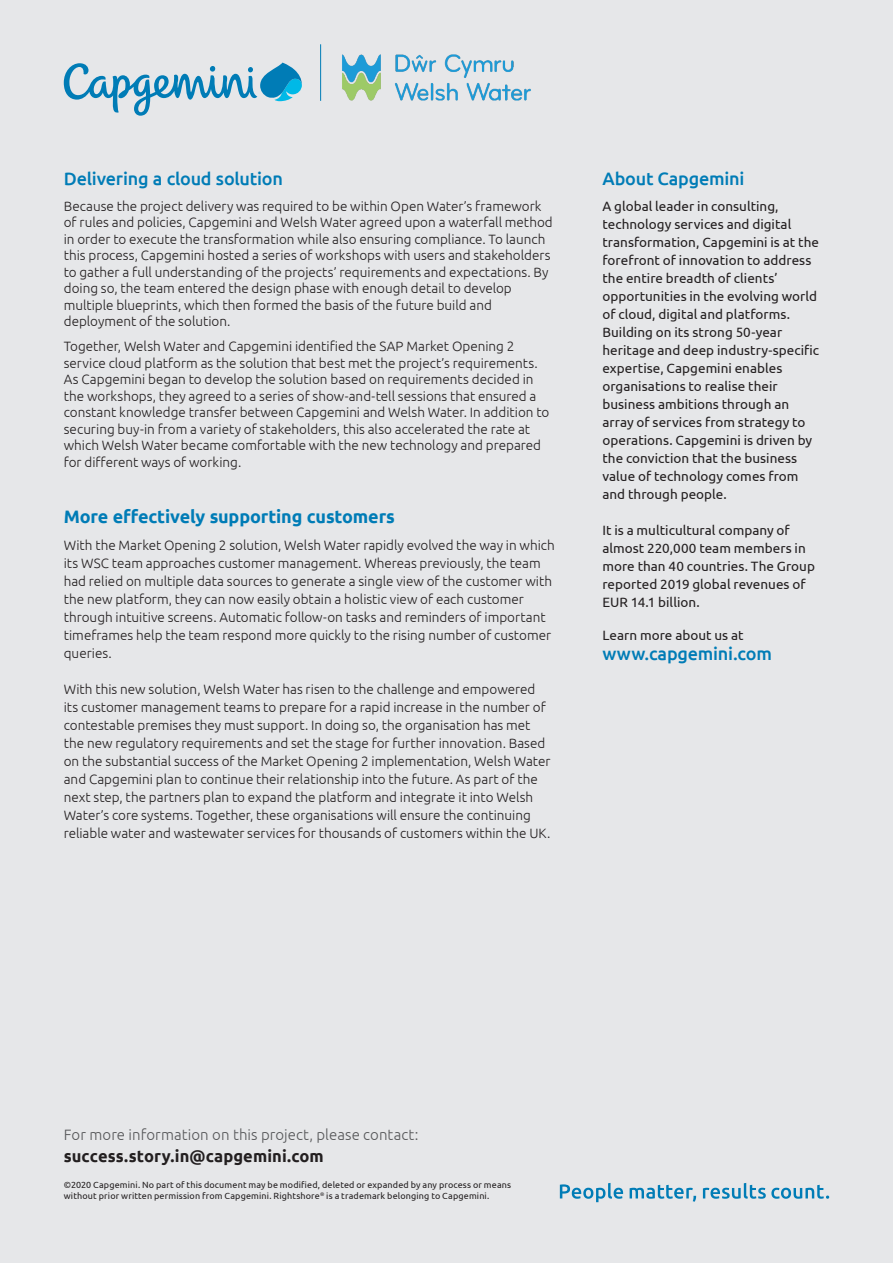
<style>
.page{position:relative;width:893px;height:1263px;background:#e6e7e9}
.page>*{position:absolute;margin:0;border:0;box-sizing:border-box;transform-origin:0 0}
.t1{font:500 18px "Ubuntu";letter-spacing:-.01em;color:#007cb6}
.t2{font:700 18px "Ubuntu";letter-spacing:-.01em;color:#007cb6}
.t3{font:700 16.5px "Ubuntu";letter-spacing:.005em;color:#231f20}
.t4{font:300 15px "Ubuntu";letter-spacing:.005em;color:#57585a}
.t5{font:300 13.5px/16.5px "Ubuntu";color:#231f20}
.t6{font:13.5px/18px "Ubuntu";letter-spacing:.005em;color:#231f20}
.t7{font:9px/10.8px "Ubuntu";letter-spacing:.015em;color:#231f20}
</style>
<div class="page">
<svg style="left:560px;top:1183px;width:63px;height:19px"></svg>
<svg style="left:630px;top:1185px;width:66px;height:17px"></svg>
<svg style="left:703px;top:1183px;width:126px;height:16px"></svg>
<svg style="left:64px;top:63px;width:238px;height:53px"></svg>
<img style="left:342px;top:54px;width:189px;height:47px">
<hr style="left:320px;top:44px;width:1px;height:57px;background:#007cb6">
<h1 class="t1" style="left:64px;top:167px;width:221px">Delivering a cloud solution</h1>
<p class="t5" style="left:64px;top:197px;width:491px">Because the project delivery was required to be within Open Water’s framework of rules and policies, Capgemini and Welsh Water agreed upon a waterfall method in order to execute the transformation while also ensuring compliance. To launch this process, Capgemini hosted a series of workshops with users and stakeholders to gather a full understanding of the projects’ requirements and expectations. By doing so, the team entered the design phase with enough detail to develop multiple blueprints, which then formed the basis of the future build and deployment of the solution.</p>
<p class="t5" style="left:64px;top:338px;width:487px">Together, Welsh Water and Capgemini identified the SAP Market Opening 2 service cloud platform as the solution that best met the project’s requirements.<br>As Capgemini began to develop the solution based on requirements decided in the workshops, they agreed to a series of show-and-tell sessions that ensured a constant knowledge transfer between Capgemini and Welsh Water. In addition to securing buy-in from a variety of stakeholders, this also accelerated the rate at which Welsh Water became comfortable with the new technology and prepared for different ways of working.</p>
<h1 class="t2" style="left:64px;top:505px;width:333px">More effectively supporting customers</h1>
<p class="t5" style="left:64px;top:536px;width:493px;line-height:18px">With the Market Opening 2 solution, Welsh Water rapidly evolved the way in which its WSC team approaches customer management. Whereas previously, the team had relied on multiple data sources to generate a single view of the customer with the new platform, they can now easily obtain a holistic view of each customer through intuitive screens. Automatic follow-on tasks and reminders of important timeframes help the team respond more quickly to the rising number of customer queries.</p>
<p class="t5" style="left:64px;top:680px;width:488px;line-height:18px">With this new solution, Welsh Water has risen to the challenge and empowered its customer management teams to prepare for a rapid increase in the number of contestable premises they must support. In doing so, the organisation has met the new regulatory requirements and set the stage for further innovation. Based on the substantial success of the Market Opening 2 implementation, Welsh Water and Capgemini plan to continue their relationship into the future. As part of the next step, the partners plan to expand the platform and integrate it into Welsh Water’s core systems. Together, these organisations will ensure the continuing reliable water and wastewater services for thousands of customers within the UK.</p>
<h1 class="t1" style="left:602px;top:167px;width:144px">About Capgemini</h1>
<p class="t6" style="left:602px;top:197px;width:218px">A global leader in consulting, technology services and digital transformation, Capgemini is at the forefront of innovation to address the entire breadth of clients’ opportunities in the evolving world of cloud, digital and platforms.<br>Building on its strong 50-year heritage and deep industry-specific expertise, Capgemini enables organisations to realise their business ambitions through an array of services from strategy to operations. Capgemini is driven by the conviction that the business value of technology comes from and through people.</p>
<p class="t6" style="left:602px;top:521px;width:214px">It is a multicultural company of almost 220,000 team members in more than 40 countries. The Group reported 2019 global revenues of<br>EUR 14.1 billion.</p>
<p class="t6" style="left:602px;top:626px;width:143px">Learn more about us at</p>
<h1 class="t1" style="left:602px;top:642px;width:171px">www.capgemini.com</h1>
<p class="t4" style="left:64px;top:1125px;width:356px">For more information on this project, please contact:</p>
<p class="t3" style="left:64px;top:1146px;width:262px">success.story.in@capgemini.com</p>
<p class="t7" style="left:64px;top:1179px;width:449px">©2020 Capgemini. No part of this document may be modified, deleted or expanded by any process or means without prior written permission from Capgemini. Rightshore<sup>®</sup> is a trademark belonging to Capgemini.</p>
</div>
